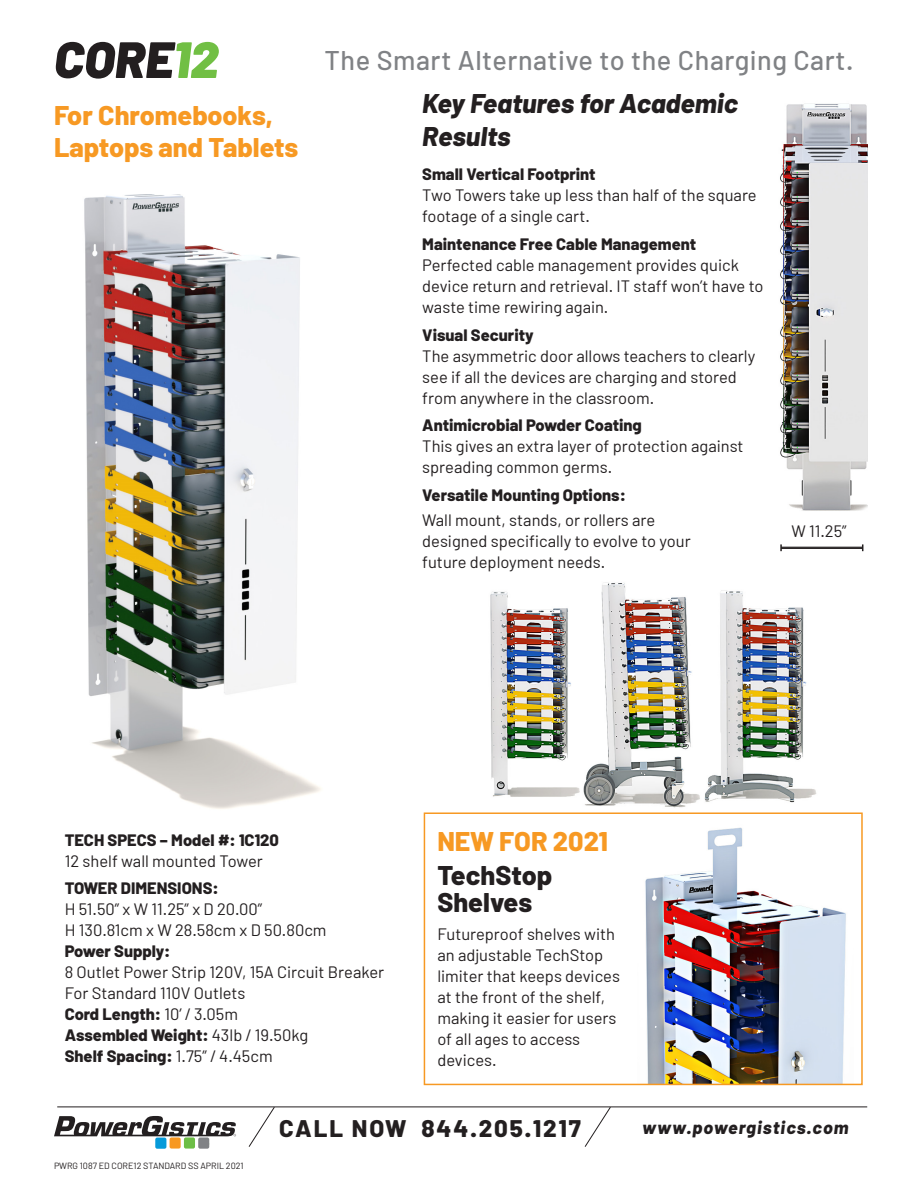
<style>
.page{position:relative;width:918px;height:1188px;background:#fff}
.page>*{position:absolute;margin:0;border:0;box-sizing:border-box;transform-origin:0 0}
.t1{font:italic 900 51px "Barlow";color:#231f20}
.Tech_Spec_header{font:800 27px/31.5px "Barlow";color:#f79923}
.t2{font:500 27px "Barlow";letter-spacing:.02em;color:#808285}
.t3{font:italic 800 27px/32.4px "Barlow";color:#231f20}
.t4{font:800 27px/27px "Barlow";color:#231f20}
.t5{font:800 24px "Barlow";letter-spacing:.08em;color:#231f20}
.t6{font:italic 800 18px "Barlow";letter-spacing:.06em;color:#231f20}
.Tech_specs_body{font:16.5px/21px "Barlow";color:#231f20}
.Tech_Spec_header-2{font:16.5px/21px "Barlow";color:#231f20}
.t7{font:800 16.5px "Barlow";color:#231f20}
.t8{font:9px "Barlow";color:#231f20}
.s1{color:#71bf44}
.s2{font-weight:800}
</style>
<div class="page">
<svg style="left:54px;top:1116px;width:182px;height:20px"></svg>
<div style="left:170px;top:1137px;width:11px;height:12px;background:#f79822;border-radius:2px"></div>
<div style="left:184px;top:1137px;width:11px;height:12px;background:#6dbe46;border-radius:2px"></div>
<div style="left:198px;top:1137px;width:11px;height:12px;background:#808285;border-radius:2px"></div>
<div style="left:155px;top:1138px;width:11px;height:11px;background:#069ad9;border-radius:2px"></div>
<hr style="left:57px;top:1107px;width:810px;height:1px;background:#231f20">
<svg style="left:248px;top:1106px;width:27px;height:41px"></svg>
<svg style="left:584px;top:1106px;width:27px;height:41px"></svg>
<hr style="left:781px;top:547px;width:82px;height:1px;background:#231f20">
<hr style="left:781px;top:548px;width:82px;height:1px;background:#231f20">
<svg style="left:780px;top:544px;width:2px;height:7px"></svg>
<img style="left:84px;top:194px;width:237px;height:615px">
<img style="left:490px;top:582px;width:327px;height:226px">
<img style="left:780px;top:103px;width:88px;height:408px">
<img style="left:645px;top:827px;width:201px;height:255px">
<div style="left:424px;top:812px;width:439px;height:273px;border:2px solid #f79923"></div>
<p class="t1" style="left:54px;top:28px;width:166px">CORE<span class="s1">12</span></p>
<p class="Tech_Spec_header" style="left:54px;top:100px;width:246px">For Chromebooks,<br>Laptops and Tablets</p>
<p class="t2" style="left:325px;top:43px;width:530px">The Smart Alternative to the Charging Cart.</p>
<p class="t3" style="left:422px;top:87px;width:317px">Key Features for Academic<br>Results</p>
<p class="t7" style="left:422px;top:164px;width:175px">Small Vertical Footprint</p>
<p class="Tech_specs_body" style="left:422px;top:184px;width:336px">Two Towers take up less than half of the square footage of a single cart.</p>
<p class="t7" style="left:422px;top:234px;width:276px">Maintenance Free Cable Management</p>
<p class="Tech_specs_body" style="left:422px;top:254px;width:343px">Perfected cable management provides quick device return and retrieval. IT staff won’t have to waste time rewiring again.</p>
<p class="t7" style="left:422px;top:324px;width:113px">Visual Security</p>
<p class="Tech_specs_body" style="left:422px;top:345px;width:335px">The asymmetric door allows teachers to clearly see if all the devices are charging and stored from anywhere in the classroom.</p>
<p class="t7" style="left:422px;top:415px;width:221px">Antimicrobial Powder Coating</p>
<p class="Tech_specs_body" style="left:422px;top:436px;width:323px">This gives an extra layer of protection against spreading common germs.</p>
<p class="t7" style="left:422px;top:485px;width:205px">Versatile Mounting Options:</p>
<p class="Tech_specs_body" style="left:422px;top:509px;width:270px">Wall mount, stands, or rollers are designed specifically to evolve to your future deployment needs.</p>
<p class="Tech_Spec_header-2" style="left:791px;top:520px;width:57px">W 11.25”</p>
<p class="Tech_Spec_header-2" style="left:65px;top:829px;width:216px"><span class="s2">TECH SPECS – Model #: 1C120<br></span>12 shelf wall mounted Tower</p>
<p class="Tech_Spec_header-2" style="left:65px;top:878px;width:199px"><span class="s2">TOWER DIMENSIONS:<br></span>H 51.50” x W 11.25” x D 20.00”</p>
<p class="Tech_Spec_header-2" style="left:65px;top:920px;width:263px">H 130.81cm x W 28.58cm x D 50.80cm</p>
<p class="Tech_specs_body" style="left:65px;top:941px;width:321px"><span class="s2">Power Supply:<br></span>8 Outlet Power Strip 120V, 15A Circuit Breaker</p>
<p class="Tech_specs_body" style="left:65px;top:983px;width:245px">For Standard 110V Outlets<br><span class="s2">Cord Length:</span> 10’ / 3.05m<br><span class="s2">Assembled Weight:</span> 43lb / 19.50kg<br><span class="s2">Shelf Spacing:</span> 1.75” / 4.45cm</p>
<p class="Tech_Spec_header" style="left:437px;top:826px;width:172px">NEW FOR 2021</p>
<p class="t4" style="left:437px;top:862px;width:116px">TechStop<br>Shelves</p>
<p class="Tech_specs_body" style="left:437px;top:923px;width:184px">Futureproof shelves with an adjustable TechStop limiter that keeps devices at the front of the shelf, making it easier for users of all ages to access devices.</p>
<p class="t8" style="left:54px;top:1160px;width:191px">PWRG 1087 ED CORE12 STANDARD SS APRIL 2021</p>
<p class="t5" style="left:279px;top:1114px;width:303px">CALL NOW 844.205.1217</p>
<p class="t6" style="left:642px;top:1116px;width:208px">www.powergistics.com</p>
</div>
